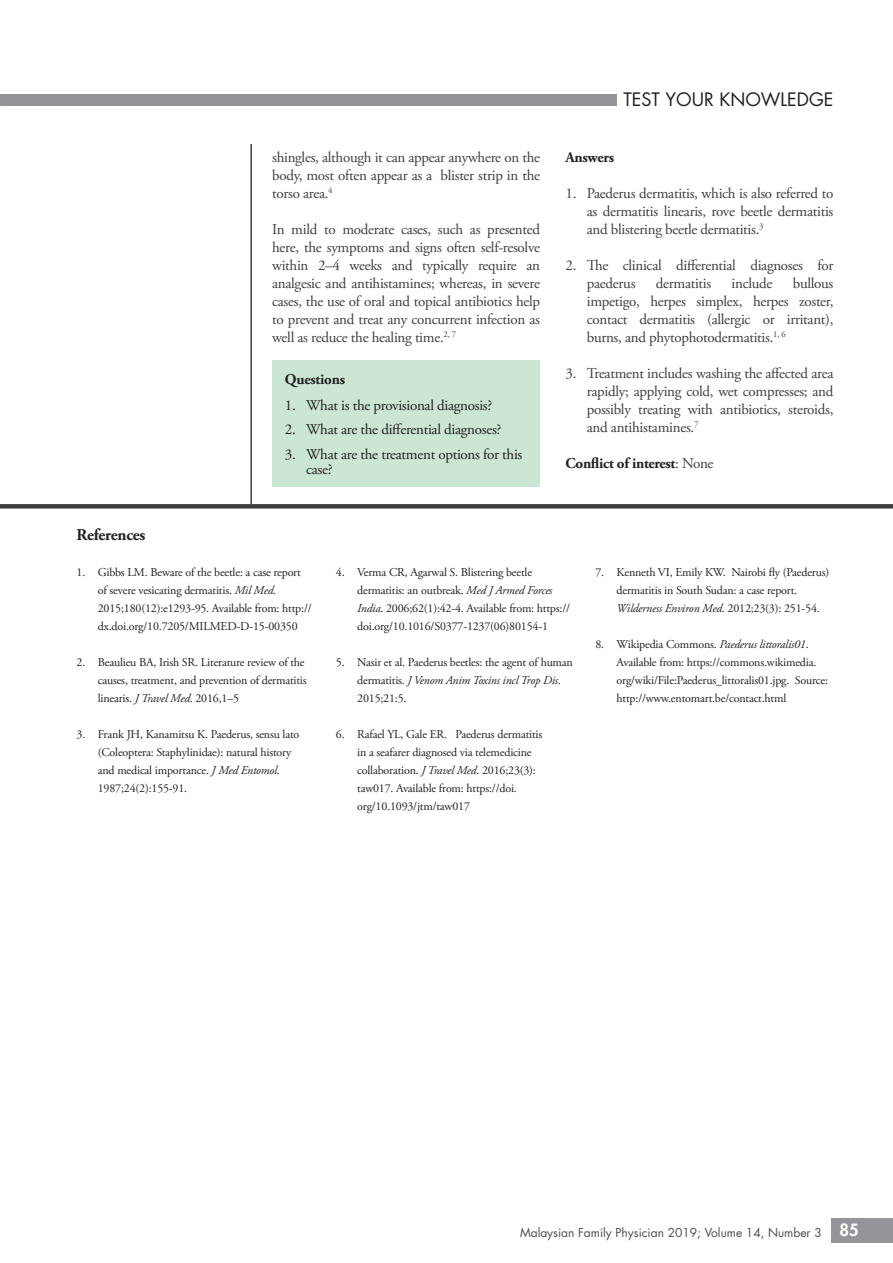
<style>
.page{position:relative;width:893px;height:1263px;background:#fff}
.page>*{position:absolute;margin:0;border:0;box-sizing:border-box;transform-origin:0 0}
.t1{font:18px "Futura Std";color:#231f20}
.t2{font:700 16.5px "Adobe Garamond Pro";letter-spacing:-.015em;color:#231f20}
.t3{font:800 16.5px "Futura Std";color:#fff}
.t4{font:15px/18px "Adobe Garamond Pro";letter-spacing:-.02em;color:#3e3e3f;text-align:justify}
.t5{font:15px/15.8px "Adobe Garamond Pro";letter-spacing:-.02em;color:#231f20}
.t6{font:700 15px "Adobe Garamond Pro";letter-spacing:-.02em;color:#231f20}
.t7{font:12px/18px "Adobe Garamond Pro";letter-spacing:-.015em;color:#231f20}
.t8{font:12px "Futura Std";color:#4b4c4d}
.s1{font-weight:400;color:#3e3e3f}
.s2{font-style:italic}
</style>
<div class="page">
<div style="left:831px;top:1218px;width:62px;height:24px;background:#939598"></div>
<div style="left:0;top:95px;width:617px;height:11px;background:#939598"></div>
<hr style="left:250px;top:144px;width:2px;height:360px;background:#3e3e3f">
<div style="left:0;top:504px;width:893px;height:5px;background:#3e3e3f"></div>
<div style="left:272px;top:360px;width:268px;height:126px;background:#cbe6d3"></div>
<p class="t4" style="left:272px;top:149px;width:269px">shingles, although it can appear anywhere on the body, most often appear as a blister strip in the torso area.<sup>4</sup></p>
<p class="t4" style="left:272px;top:221px;width:269px">In mild to moderate cases, such as presented here, the symptoms and signs often self-resolve within 2–4 weeks and typically require an analgesic and antihistamines; whereas, in severe cases, the use of oral and topical antibiotics help to prevent and treat any concurrent infection as well as reduce the healing time.<sup>2,</sup> <sup>7</sup></p>
<p class="t6" style="left:285px;top:370px;width:62px">Questions</p>
<p class="t5" style="left:285px;top:398px;width:209px">1. What is the provisional diagnosis?</p>
<p class="t5" style="left:285px;top:422px;width:218px">2. What are the differential diagnoses?</p>
<p class="t5" style="left:306px;top:446px;width:218px;text-indent:-21px">3. What are the treatment options for this case?</p>
<h1 class="t1" style="left:623px;top:88px;width:212px">TEST YOUR KNOWLEDGE</h1>
<p class="t6" style="left:566px;top:149px;width:50px">Answers</p>
<p class="t4" style="left:587px;top:185px;width:248px;text-indent:-21px">1. Paederus dermatitis, which is also referred to as dermatitis linearis, rove beetle dermatitis and blistering beetle dermatitis.<sup>3</sup></p>
<p class="t4" style="left:587px;top:257px;width:248px;text-indent:-21px">2. The clinical differential diagnoses for paederus</p>
<p class="t4" style="left:587px;top:275px;width:248px;text-indent:206px">bullous impetigo, herpes simplex, herpes zoster, contact dermatitis (allergic or irritant), burns, and phytophotodermatitis.<sup>1,</sup> <sup>6</sup></p>
<p class="t4" style="left:587px;top:365px;width:248px;text-indent:-21px">3. Treatment includes washing the affected area rapidly; applying cold, wet compresses; and possibly treating with antibiotics, steroids, and antihistamines.<sup>7</sup></p>
<p class="t6" style="left:566px;top:455px;width:149px">Conflict of interest<span class="s1">: None</span></p>
<p class="t4" style="left:656px;top:275px;width:57px">dermatitis</p>
<p class="t4" style="left:732px;top:275px;width:42px">include</p>
<p class="t2" style="left:77px;top:525px;width:71px">References</p>
<p class="t7" style="left:98px;top:564px;width:215px;text-indent:-21px">1. Gibbs LM. Beware of the beetle: a case report of severe vesicating dermatitis. <span class="s2">Mil Med</span>.<br>2015;180(12):e1293-95. Available from: http:// dx.doi.org/10.7205/MILMED-D-15-00350</p>
<p class="t7" style="left:98px;top:654px;width:210px;text-indent:-21px">2. Beaulieu BA, Irish SR. Literature review of the causes, treatment, and prevention of dermatitis linearis. <span class="s2">J Travel Med</span>. 2016,1–5</p>
<p class="t7" style="left:98px;top:726px;width:203px;text-indent:-21px">3. Frank JH, Kanamitsu K. Paederus, sensu lato (Coleoptera: Staphylinidae): natural history and medical importance. <span class="s2">J Med Entomol</span>.<br>1987;24(2):155-91.</p>
<p class="t7" style="left:357px;top:564px;width:214px;text-indent:-21px">4. Verma CR, Agarwal S. Blistering beetle dermatitis: an outbreak. <span class="s2">Med J Armed Forces India</span>. 2006;62(1):42-4. Available from: https:// doi.org/10.1016/S0377-1237(06)80154-1</p>
<p class="t7" style="left:357px;top:654px;width:217px;text-indent:-21px">5. Nasir et al. Paederus beetles: the agent of human dermatitis. <span class="s2">J Venom Anim Toxins incl Trop Dis</span>.<br>2015;21:5.</p>
<p class="t7" style="left:357px;top:726px;width:187px;text-indent:-21px">6. Rafael YL, Gale ER. Paederus dermatitis in a seafarer diagnosed via telemedicine collaboration. <span class="s2">J Travel Med</span>. 2016;23(3): taw017. Available from: https://doi. org/10.1093/jtm/taw017</p>
<p class="t7" style="left:617px;top:564px;width:214px;text-indent:-21px">7. Kenneth VI, Emily KW. Nairobi fly (Paederus) dermatitis in South Sudan: a case report.<br><span class="s2">Wilderness Environ Med</span>. 2012;23(3): 251-54.</p>
<p class="t7" style="left:617px;top:636px;width:213px;text-indent:-21px">8. Wikipedia Commons. <span class="s2">Paederus littoralis01</span>.<br>Available from: https://commons.wikimedia. org/wiki/File:Paederus_littoralis01.jpg. Source: http://www.entomart.be/contact.html</p>
<p class="t8" style="left:520px;top:1225px;width:303px">Malaysian Family Physician 2019; Volume 14, Number 3</p>
<p class="t3" style="left:840px;top:1220px;width:21px">85</p>
</div>
